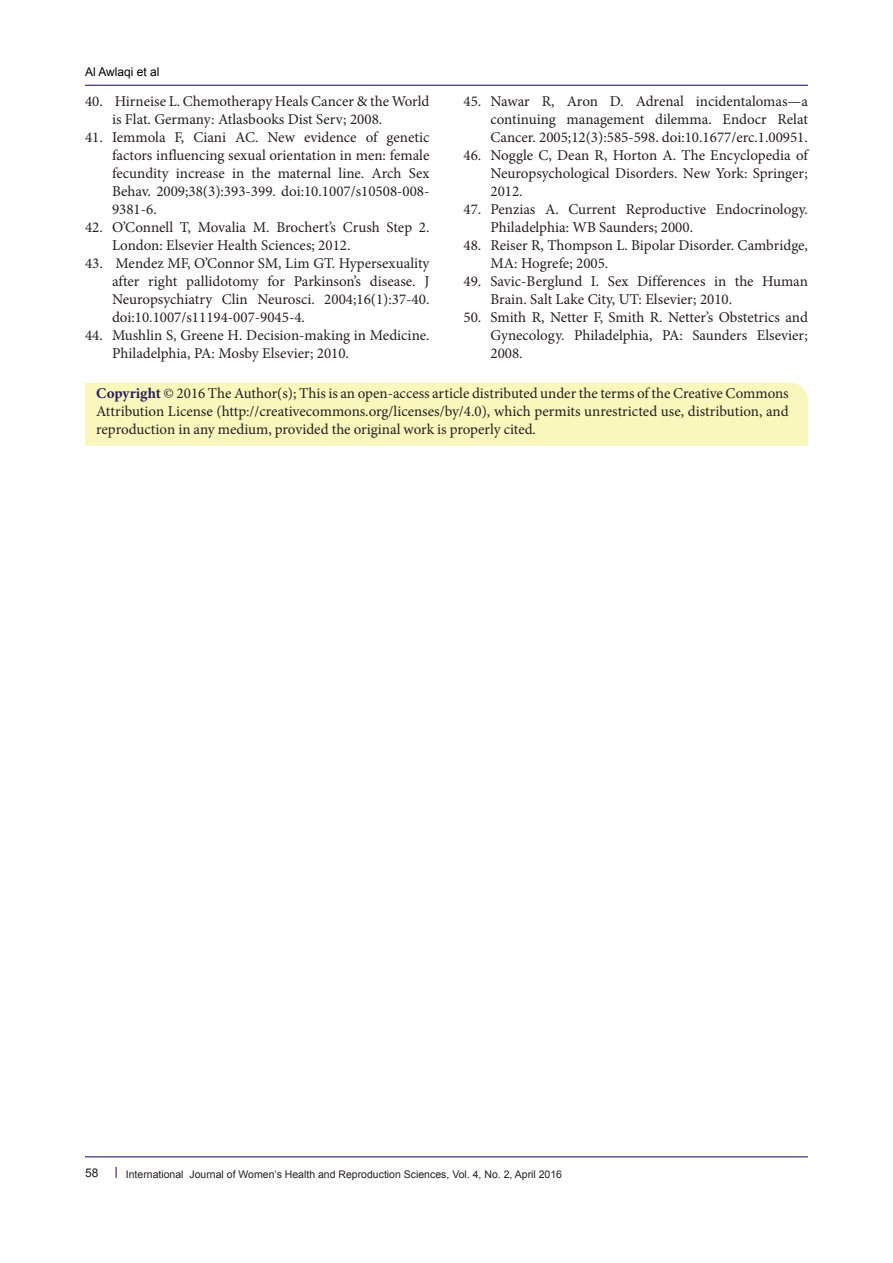
<style>
.page{position:relative;width:893px;height:1263px;background:#fff}
.page>*{position:absolute;margin:0;border:0;box-sizing:border-box;transform-origin:0 0}
.t1{font:15px/18px "Minion Pro";color:#231f20}
.t2{font:12px "Arial";color:#000001}
.t3{font:12px "Arial";color:#231f20}
.t4{font:10.5px "Arial";color:#231f20}
.s1{font-weight:700;color:#261d5c}
</style>
<div class="page">
<hr style="left:85px;top:1156px;width:723px;height:1px;background:#190066">
<hr style="left:85px;top:85px;width:723px;height:1px;background:#190066">
<div style="left:85px;top:383px;width:723px;height:63px;background:#faf7bd"></div>
<p class="t2" style="left:85px;top:64px;width:76px">Al Awlaqi et al</p>
<p class="t1" style="left:112px;top:92px;width:319px;text-indent:-27px">40. Hirneise L. Chemotherapy Heals Cancer &amp; the World is Flat. Germany: Atlasbooks Dist Serv; 2008.</p>
<p class="t1" style="left:112px;top:128px;width:319px;text-align:justify;text-indent:-27px">41. Iemmola F, Ciani AC. New evidence of genetic factors influencing sexual orientation in men: female fecundity increase in the maternal line. Arch Sex Behav. 2009;38(3):393-399. doi:10.1007/s10508-008- 9381-6.</p>
<p class="t1" style="left:112px;top:218px;width:319px;text-indent:-27px">42. O’Connell T, Movalia M. Brochert’s Crush Step 2.<br>London: Elsevier Health Sciences; 2012.</p>
<p class="t1" style="left:112px;top:254px;width:319px;text-align:justify;text-indent:-27px">43. Mendez MF, O’Connor SM, Lim GT. Hypersexuality after right pallidotomy for Parkinson’s disease. J Neuropsychiatry Clin Neurosci. 2004;16(1):37-40. doi:10.1007/s11194-007-9045-4.</p>
<p class="t1" style="left:112px;top:326px;width:319px;text-indent:-27px">44. Mushlin S, Greene H. Decision-making in Medicine.<br>Philadelphia, PA: Mosby Elsevier; 2010.</p>
<p class="t1" style="left:490px;top:92px;width:319px;text-align:justify;text-indent:-27px">45. Nawar R, Aron D. Adrenal incidentalomas—a continuing management dilemma. Endocr Relat Cancer. 2005;12(3):585-598. doi:10.1677/erc.1.00951.</p>
<p class="t1" style="left:490px;top:146px;width:319px;text-align:justify;text-indent:-27px">46. Noggle C, Dean R, Horton A. The Encyclopedia of Neuropsychological Disorders. New York: Springer; 2012.</p>
<p class="t1" style="left:490px;top:200px;width:319px;text-indent:-27px">47. Penzias A. Current Reproductive Endocrinology.<br>Philadelphia: WB Saunders; 2000.</p>
<p class="t1" style="left:490px;top:236px;width:319px;text-indent:-27px">48. Reiser R, Thompson L. Bipolar Disorder. Cambridge,<br>MA: Hogrefe; 2005.</p>
<p class="t1" style="left:490px;top:272px;width:319px;text-indent:-27px">49. Savic-Berglund I. Sex Differences in the Human<br>Brain. Salt Lake City, UT: Elsevier; 2010.</p>
<p class="t1" style="left:490px;top:308px;width:319px;text-align:justify;text-indent:-27px">50. Smith R, Netter F, Smith R. Netter’s Obstetrics and Gynecology. Philadelphia, PA: Saunders Elsevier; 2008.</p>
<p class="t1" style="left:96px;top:385px;width:694px;text-align:justify"><span class="s1">Copyright</span> © 2016 The Author(s); This is an open-access article distributed under the terms of the Creative Commons Attribution License (http://creativecommons.org/licenses/by/4.0), which permits unrestricted use, distribution, and reproduction in any medium, provided the original work is properly cited.</p>
<p class="t3" style="left:85px;top:1164px;width:15px">58</p>
<p class="t4" style="left:126px;top:1167px;width:438px">International Journal of Women’s Health and Reproduction Sciences, Vol. 4, No. 2, April 2016</p>
</div>
